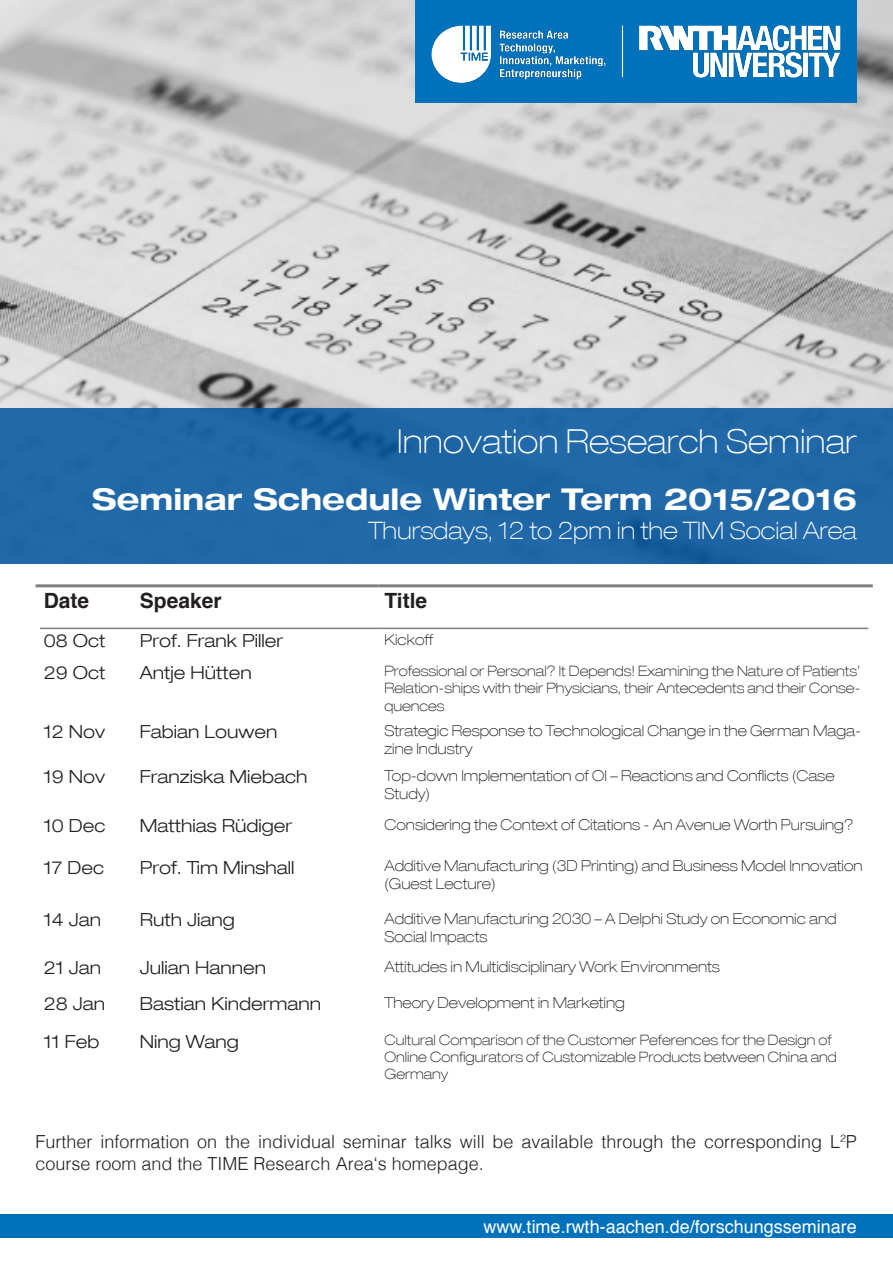
<style>
.page{position:relative;width:893px;height:1263px;background:#fff}
.page>*{position:absolute;margin:0;border:0;box-sizing:border-box;transform-origin:0 0}
.t1{font:100 expanded 33px "Helvetica Neue LT Com";color:#fff}
.t2{font:700 expanded 30px "Helvetica Neue LT Com";color:#fff}
.t3{font:100 expanded 24px "Helvetica Neue LT Com";color:#fff}
.t4{font:700 21px "Helvetica";color:#231f20}
.t5{font:300 expanded 18px "Helvetica Neue LT Com";color:#231f20}
.t6{font:300 18px/21.6px "Helvetica";color:#231f20}
.t7{font:18px "Helvetica";color:#fff}
.t8{font:100 expanded 15px/18px "Helvetica Neue LT Com";color:#231f20}
.t9{font:100 expanded 14.25px/17.1px "Helvetica Neue LT Com";color:#231f20;text-align:justify}
</style>
<div class="page">
<img style="left:0;top:0;width:893px;height:408px">
<div style="left:0;top:1214px;width:893px;height:24px;background:#0072bc"></div>
<div style="left:0;top:408px;width:893px;height:155px;background:#2168a8"></div>
<img style="left:416px;top:0;width:441px;height:102px">
<hr style="left:36px;top:584px;width:98px;height:3px;background:#7f7f7f">
<hr style="left:134px;top:584px;width:244px;height:3px;background:#7f7f7f">
<hr style="left:378px;top:584px;width:495px;height:3px;background:#7f7f7f">
<hr style="left:40px;top:628px;width:94px;height:1px;background:#7f7f7f">
<hr style="left:134px;top:628px;width:244px;height:1px;background:#7f7f7f">
<hr style="left:378px;top:628px;width:490px;height:1px;background:#7f7f7f">
<p class="t1" style="left:397px;top:421px;width:461px">Innovation Research Seminar</p>
<p class="t2" style="left:92px;top:480px;width:766px">Seminar Schedule Winter Term 2015/2016</p>
<p class="t3" style="left:368px;top:516px;width:490px">Thursdays, 12 to 2pm in the TIM Social Area</p>
<p class="t4" style="left:44px;top:583px;width:47px">Date</p>
<p class="t4" style="left:140px;top:583px;width:83px">Speaker</p>
<p class="t4" style="left:384px;top:583px;width:44px">Title</p>
<p class="t5" style="left:44px;top:630px;width:63px">08 Oct</p>
<p class="t5" style="left:140px;top:630px;width:145px">Prof. Frank Piller</p>
<p class="t8" style="left:384px;top:630px;width:50px">Kickoff</p>
<p class="t5" style="left:44px;top:661px;width:63px">29 Oct</p>
<p class="t5" style="left:140px;top:661px;width:113px">Antje Hütten</p>
<p class="t9" style="left:384px;top:662px;width:477px">Professional or Personal? It Depends! Examining the Nature of Patients’ Relation-ships with their Physicians, their Antecedents and their Conse&shy;quences</p>
<p class="t5" style="left:44px;top:720px;width:63px">12 Nov</p>
<p class="t5" style="left:140px;top:720px;width:139px">Fabian Louwen</p>
<p class="t8" style="left:384px;top:721px;width:478px">Strategic Response to Technological Change in the German Maga&shy;zine Industry</p>
<p class="t5" style="left:44px;top:766px;width:63px">19 Nov</p>
<p class="t5" style="left:140px;top:766px;width:169px">Franziska Miebach</p>
<p class="t8" style="left:384px;top:766px;width:452px">Top-down Implementation of OI – Reactions and Conflicts (Case<br>Study)</p>
<p class="t5" style="left:44px;top:815px;width:63px">10 Dec</p>
<p class="t5" style="left:140px;top:815px;width:154px">Matthias Rüdiger</p>
<p class="t8" style="left:384px;top:815px;width:470px">Considering the Context of Citations - An Avenue Worth Pursuing?</p>
<p class="t5" style="left:44px;top:856px;width:62px">17 Dec</p>
<p class="t5" style="left:140px;top:856px;width:156px">Prof. Tim Minshall</p>
<p class="t8" style="left:384px;top:857px;width:480px">Additive Manufacturing (3D Printing) and Business Model Innovation (Guest Lecture)</p>
<p class="t5" style="left:44px;top:908px;width:59px">14 Jan</p>
<p class="t5" style="left:140px;top:908px;width:97px">Ruth Jiang</p>
<p class="t8" style="left:384px;top:909px;width:454px">Additive Manufacturing 2030 – A Delphi Study on Economic and<br>Social Impacts</p>
<p class="t5" style="left:44px;top:956px;width:59px">21 Jan</p>
<p class="t5" style="left:140px;top:956px;width:128px">Julian Hannen</p>
<p class="t8" style="left:384px;top:957px;width:337px">Attitudes in Multidisciplinary Work Environments</p>
<p class="t5" style="left:44px;top:992px;width:63px">28 Jan</p>
<p class="t5" style="left:140px;top:992px;width:183px">Bastian Kindermann</p>
<p class="t8" style="left:384px;top:993px;width:242px">Theory Development in Marketing</p>
<p class="t5" style="left:44px;top:1030px;width:57px">11 Feb</p>
<p class="t5" style="left:140px;top:1030px;width:101px">Ning Wang</p>
<p class="t9" style="left:384px;top:1031px;width:454px;text-align:left">Cultural Comparison of the Customer Peferences for the Design of<br>Online Configurators of Customizable Products between China and<br>Germany</p>
<p class="t6" style="left:36px;top:1130px;width:823px">Further information on the individual seminar talks will be available through the corresponding L<sup>2</sup>P course room and the TIME Research Area‘s homepage.</p>
<p class="t7" style="left:484px;top:1212px;width:375px">www.time.rwth-aachen.de/forschungsseminare</p>
</div>
